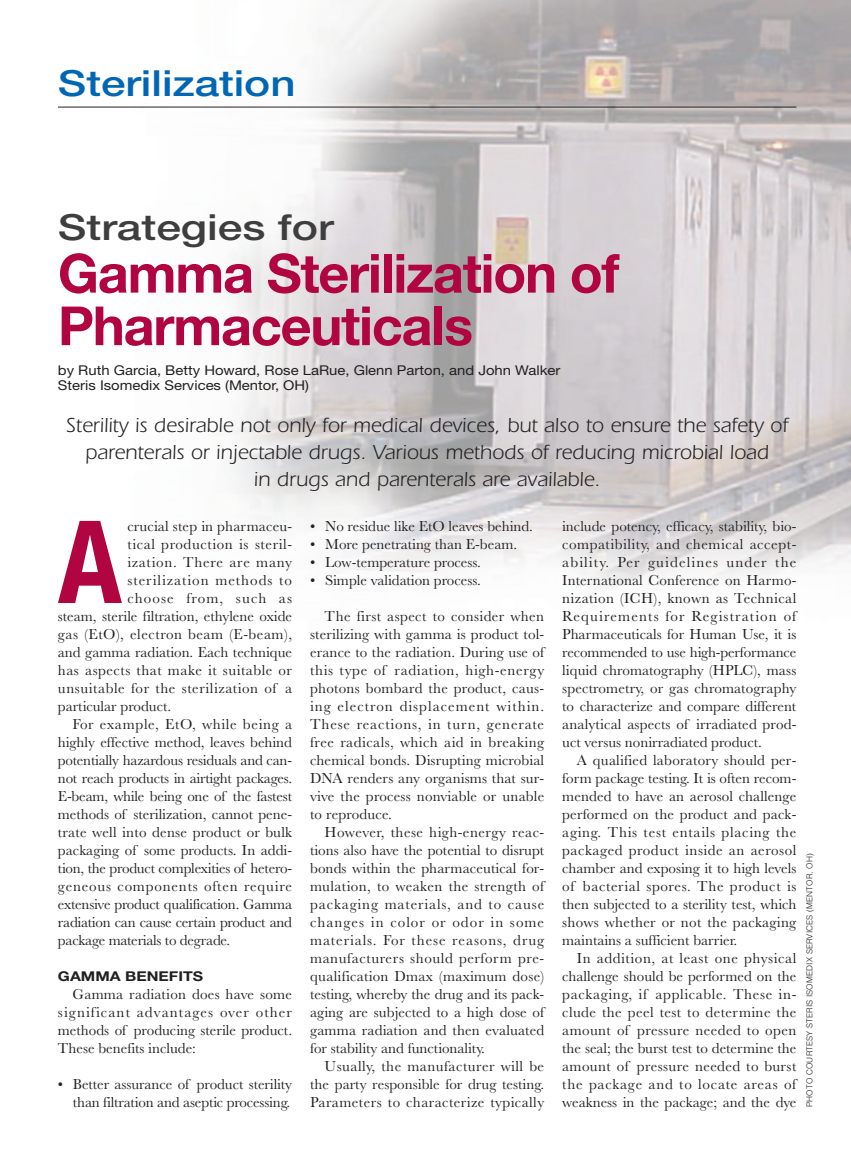
<style>
.page{position:relative;width:851px;height:1161px;background:#fff}
.page>*{position:absolute;margin:0;border:0;box-sizing:border-box;transform-origin:0 0}
.t1{font:700 condensed 114.9px "Helvetica Neue";color:#b00540}
.t2{font:700 54px/52.5px "Helvetica Neue";letter-spacing:-.02em;color:#b00540}
.t3{font:500 36px "Helvetica Neue";color:#0166b3;scale:1.22 1}
.t4{font:500 36px "Helvetica Neue";color:#3e3e3f;scale:1.23 1}
.t5{font:21px/27px "Itc Eras";color:#231f20;text-align:center}
.t6{font:15px/18px "Baskerville";color:#231f20;text-align:justify}
.t7{font:15px "Baskerville";letter-spacing:.035em;color:#231f20}
.t8{font:15px "Baskerville";letter-spacing:.04em;color:#231f20}
.t9{font:15px "Baskerville";letter-spacing:.055em;color:#231f20}
.t10{font:15px "Baskerville";letter-spacing:.045em;color:#231f20}
.t11{font:15px "Baskerville";letter-spacing:.065em;color:#231f20}
.t12{font:15px "Baskerville";letter-spacing:.05em;color:#231f20}
.t13{font:15px "Baskerville";letter-spacing:.075em;color:#231f20}
.t14{font:13.5px/15px "Helvetica Neue";color:#231f20;scale:1.1 1}
.t15{font:700 13.5px "Helvetica Neue";color:#231f20;scale:1.18 1}
.t16{font:300 8.25px "Helvetica";letter-spacing:.015em;color:#231f20}
</style>
<div class="page">
<img style="left:112px;top:0;width:738px;height:588px">
<hr style="left:58px;top:107px;width:738px;height:1px;background:#231f20">
<h3 class="t3" style="left:58px;top:70px;width:196px">Sterilization</h3>
<h3 class="t4" style="left:58px;top:214px;width:226px">Strategies for</h3>
<h2 class="t2" style="left:58px;top:252px;width:563px">Gamma Sterilization of<br>Pharmaceuticals</h2>
<p class="t14" style="left:58px;top:364px;width:458px">by Ruth Garcia, Betty Howard, Rose LaRue, Glenn Parton, and John Walker<br>Steris Isomedix Services (Mentor, OH)</p>
<h3 class="t5" style="left:66px;top:414px;width:723px">Sterility is desirable not only for medical devices, but also to ensure the safety of parenterals or injectable drugs. Various methods of reducing microbial load<br>in drugs and parenterals are available.</h3>
<h1 class="t1" style="left:58px;top:521px;width:65px">A</h1>
<p class="t6" style="left:127px;top:518px;width:166px">crucial step in pharmaceu-</p>
<p class="t8" style="left:127px;top:538px;width:166px">tical production is steril-</p>
<p class="t12" style="left:127px;top:556px;width:166px">ization. There are many</p>
<p class="t11" style="left:127px;top:574px;width:166px">sterilization methods to</p>
<p class="t13" style="left:127px;top:592px;width:166px">choose from, such as</p>
<p class="t6" style="left:58px;top:608px;width:235px">steam, sterile filtration, ethylene oxide</p>
<p class="t7" style="left:58px;top:628px;width:236px">gas (EtO), electron beam (E-beam),</p>
<p class="t6" style="left:58px;top:644px;width:235px">and gamma radiation. Each technique</p>
<p class="t7" style="left:58px;top:664px;width:235px">has aspects that make it suitable or</p>
<p class="t8" style="left:58px;top:682px;width:236px">unsuitable for the sterilization of a</p>
<p class="t6" style="left:58px;top:698px;width:115px">particular product.</p>
<p class="t10" style="left:72px;top:718px;width:221px">For example, EtO, while being a</p>
<p class="t6" style="left:58px;top:734px;width:236px">highly effective method, leaves behind</p>
<p class="t6" style="left:58px;top:752px;width:236px">potentially hazardous residuals and can-</p>
<p class="t6" style="left:58px;top:770px;width:236px">not reach products in airtight packages.</p>
<p class="t6" style="left:58px;top:788px;width:235px">E-beam, while being one of the fastest</p>
<p class="t6" style="left:58px;top:806px;width:236px">methods of sterilization, cannot pene-</p>
<p class="t6" style="left:58px;top:824px;width:235px">trate well into dense product or bulk</p>
<p class="t6" style="left:58px;top:842px;width:236px">packaging of some products. In addi-</p>
<p class="t6" style="left:58px;top:860px;width:235px">tion, the product complexities of hetero-</p>
<p class="t9" style="left:58px;top:880px;width:235px">geneous components often require</p>
<p class="t6" style="left:58px;top:896px;width:235px">extensive product qualification. Gamma</p>
<p class="t6" style="left:58px;top:914px;width:235px">radiation can cause certain product and</p>
<p class="t6" style="left:58px;top:932px;width:174px">package materials to degrade.</p>
<p class="t15" style="left:58px;top:971px;width:124px">GAMMA BENEFITS</p>
<p class="t6" style="left:58px;top:986px;width:236px;text-indent:15px">Gamma radiation does have some significant advantages over other methods of producing sterile product.<br>These benefits include:</p>
<p class="t6" style="left:58px;top:1076px;width:235px;text-align:right">• Better assurance of product sterility than filtration and aseptic processing.</p>
<p class="t6" style="left:310px;top:518px;width:224px">• No residue like EtO leaves behind.</p>
<p class="t6" style="left:310px;top:536px;width:208px">• More penetrating than E-beam.</p>
<p class="t6" style="left:310px;top:554px;width:172px">• Low-temperature process.</p>
<p class="t6" style="left:310px;top:572px;width:172px">• Simple validation process.</p>
<p class="t6" style="left:310px;top:608px;width:236px;text-indent:15px">The first aspect to consider when sterilizing with gamma is product tol&shy;erance to the radiation. During use of this type of radiation, high-energy photons bombard the product, caus&shy;ing electron displacement within.<br>These reactions, in turn, generate free radicals, which aid in breaking chemical bonds. Disrupting microbial DNA renders any organisms that sur&shy;vive the process nonviable or unable to reproduce.</p>
<p class="t6" style="left:310px;top:824px;width:236px;text-indent:15px">However, these high-energy reac&shy;tions also have the potential to disrupt bonds within the pharmaceutical for&shy;mulation, to weaken the strength of packaging materials, and to cause changes in color or odor in some materials. For these reasons, drug manufacturers should perform pre&shy;qualification Dmax (maximum dose) testing, whereby the drug and its pack&shy;aging are subjected to a high dose of gamma radiation and then evaluated for stability and functionality.</p>
<p class="t6" style="left:310px;top:1058px;width:236px;text-indent:15px">Usually, the manufacturer will be the party responsible for drug testing.<br>Parameters to characterize typically</p>
<p class="t6" style="left:562px;top:518px;width:236px">include potency, efficacy, stability, bio&shy;compatibility, and chemical accept&shy;ability. Per guidelines under the International Conference on Harmo&shy;nization (ICH), known as Technical Requirements for Registration of Pharmaceuticals for Human Use, it is recommended to use high-performance liquid chromatography (HPLC), mass spectrometry, or gas chromatography to characterize and compare different analytical aspects of irradiated prod&shy;uct versus nonirradiated product.</p>
<p class="t6" style="left:562px;top:752px;width:236px;text-indent:15px">A qualified laboratory should per&shy;form package testing. It is often recom&shy;mended to have an aerosol challenge performed on the product and pack&shy;aging. This test entails placing the packaged product inside an aerosol chamber and exposing it to high levels of bacterial spores. The product is then subjected to a sterility test, which shows whether or not the packaging maintains a sufficient barrier.</p>
<p class="t6" style="left:562px;top:950px;width:236px;text-indent:15px">In addition, at least one physical challenge should be performed on the packaging, if applicable. These in&shy;clude the peel test to determine the amount of pressure needed to open the seal; the burst test to determine the amount of pressure needed to burst the package and to locate areas of weakness in the package; and the dye</p>
<p class="t16" style="left:806px;top:1107px;width:255px;rotate:-90deg">PHOTO COURTESY STERIS ISOMEDIX SERVICES (MENTOR, OH)</p>
</div>
